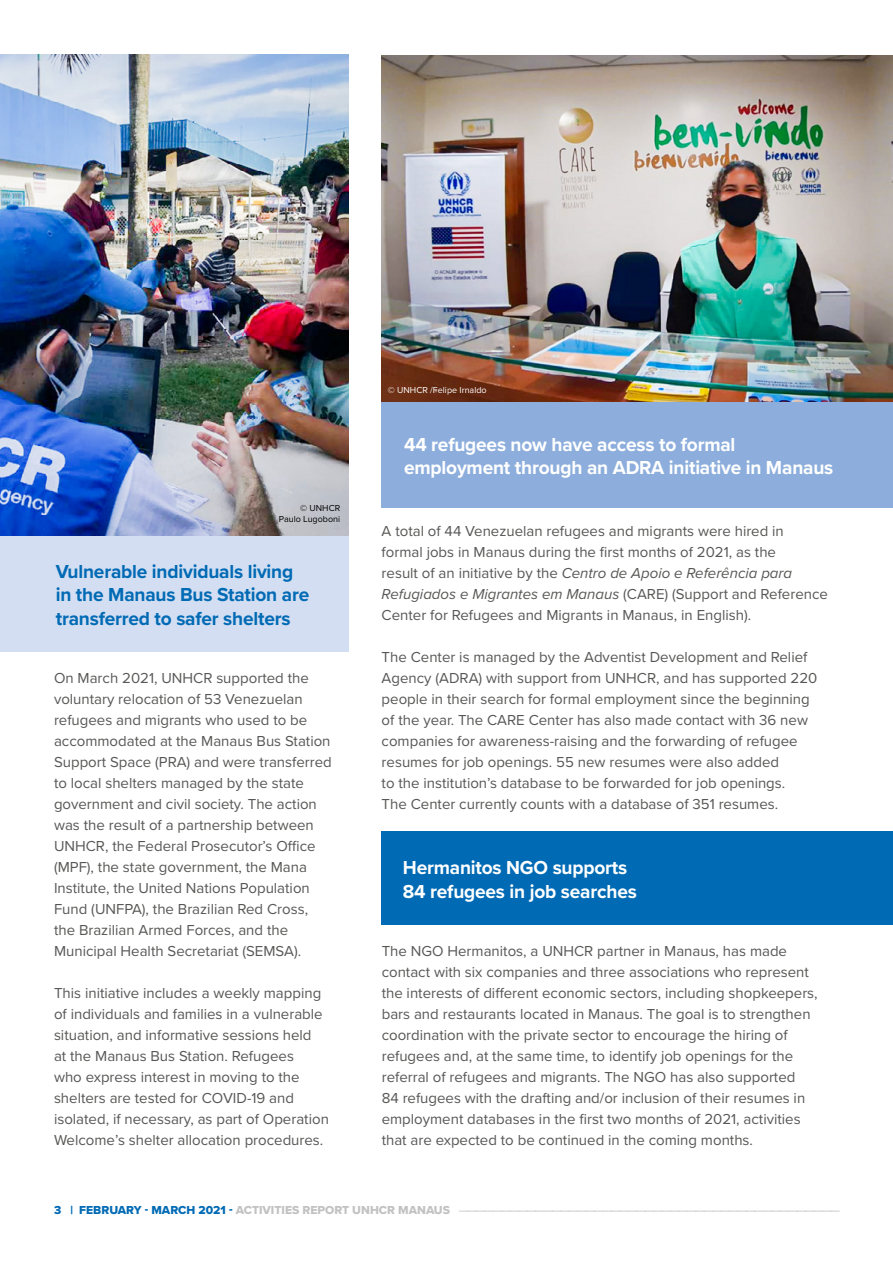
<style>
.page{position:relative;width:893px;height:1263px;background:#fff}
.page>*{position:absolute;margin:0;border:0;box-sizing:border-box;transform-origin:0 0}
.t1{font:700 19.5px/23.4px "Proxima Nova";letter-spacing:-.01em;color:#fff}
.t2{font:700 19.5px/23.4px "Proxima Nova";letter-spacing:-.01em;color:#006ab4}
.t3{font:15px/21px "Proxima Nova";color:#575756}
.t4{font:12px "Proxima Nova";color:#c2c2c2}
.t5{font:12px "Proxima Nova Extrabld";color:#006ab4}
.t6{font:9px "Proxima Nova";color:#fff}
.t7{font:9px/10.5px "Proxima Nova";color:#000;text-align:right}
.s1{font-style:italic}
.s2{font-family:"Proxima Nova Extrabld";color:#006ab4}
.s3{font-family:"Proxima Nova Extrabld"}
</style>
<div class="page">
<img style="left:0;top:54px;width:348px;height:482px">
<img style="left:382px;top:56px;width:511px;height:346px">
<div style="left:0;top:536px;width:348px;height:115px;background:#d3def2"></div>
<div style="left:382px;top:832px;width:511px;height:93px;background:#006ab4"></div>
<div style="left:382px;top:402px;width:511px;height:105px;background:#8daedc"></div>
<p class="t6" style="left:388px;top:383px;width:100px">© UNHCR /Felipe Irnaldo</p>
<p class="t7" style="left:279px;top:503px;width:63px">© UNHCR<br>Paulo Lugoboni</p>
<h1 class="t2" style="left:56px;top:559px;width:255px">Vulnerable individuals living in the Manaus Bus Station are transferred to safer shelters</h1>
<p class="t3" style="left:54px;top:666px;width:279px">On March 2021, UNHCR supported the voluntary relocation of 53 Venezuelan refugees and migrants who used to be accommodated at the Manaus Bus Station Support Space (PRA) and were transferred to local shelters managed by the state government and civil society. The action was the result of a partnership between UNHCR, the Federal Prosecutor’s Office (MPF), the state government, the Mana Institute, the United Nations Population Fund (UNFPA), the Brazilian Red Cross, the Brazilian Armed Forces, and the Municipal Health Secretariat (SEMSA).</p>
<p class="t3" style="left:54px;top:981px;width:276px">This initiative includes a weekly mapping of individuals and families in a vulnerable situation, and informative sessions held<br>at the Manaus Bus Station. Refugees<br>who express interest in moving to the shelters are tested for COVID-19 and isolated, if necessary, as part of Operation Welcome’s shelter allocation procedures.</p>
<h1 class="t1" style="left:404px;top:432px;width:431px">44 refugees now have access to formal employment through an ADRA initiative in Manaus</h1>
<p class="t3" style="left:382px;top:519px;width:448px">A total of 44 Venezuelan refugees and migrants were hired in formal jobs in Manaus during the first months of 2021, as the<br>result of an initiative by the <span class="s1">Centro de Apoio e Referência para Refugiados e Migrantes em Manaus</span> (CARE) (Support and Reference Center for Refugees and Migrants in Manaus, in English).</p>
<p class="t3" style="left:382px;top:645px;width:437px">The Center is managed by the Adventist Development and Relief Agency (ADRA) with support from UNHCR, and has supported 220 people in their search for formal employment since the beginning of the year. The CARE Center has also made contact with 36 new companies for awareness-raising and the forwarding of refugee resumes for job openings. 55 new resumes were also added<br>to the institution’s database to be forwarded for job openings.<br>The Center currently counts with a database of 351 resumes.</p>
<h1 class="t1" style="left:403px;top:856px;width:235px">Hermanitos NGO supports<br>84 refugees in job searches</h1>
<p class="t3" style="left:382px;top:939px;width:437px">The NGO Hermanitos, a UNHCR partner in Manaus, has made contact with six companies and three associations who represent the interests of different economic sectors, including shopkeepers, bars and restaurants located in Manaus. The goal is to strengthen coordination with the private sector to encourage the hiring of refugees and, at the same time, to identify job openings for the referral of refugees and migrants. The NGO has also supported<br>84 refugees with the drafting and/or inclusion of their resumes in employment databases in the first two months of 2021, activities that are expected to be continued in the coming months.</p>
<p class="t5" style="left:54px;top:1201px;width:57px">3 | FEBRUAR</p>
<p class="t5" style="left:134px;top:1201px;width:38px">Y - MARCH</p>
<p class="t4" style="left:199px;top:1201px;width:643px"><span class="s2">2021 -</span> <span class="s3">ACTIVITIE S RE PORT UNHCR MANAUS</span> —————————————————————————————————————————————</p>
</div>
